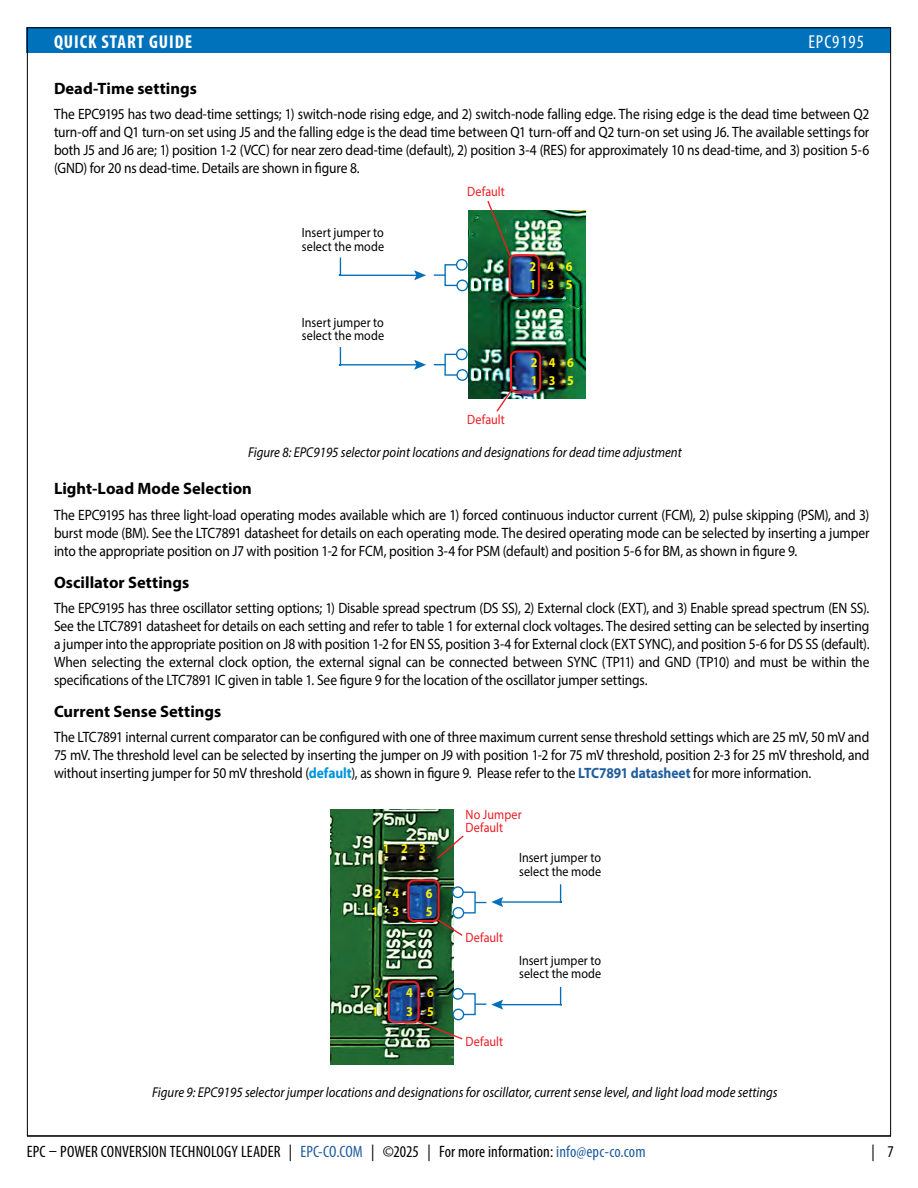
<style>
.page{position:relative;width:918px;height:1188px;background:#fff}
.page>*{position:absolute;margin:0;border:0;box-sizing:border-box;transform-origin:0 0}
.t1{font:700 condensed 18.75px "Myriad Pro";letter-spacing:.05em;color:#fff}
.t2{font:condensed 18.75px "Myriad Pro";letter-spacing:.05em;color:#fff}
.t3{font:condensed 16.5px "Myriad Pro";letter-spacing:.01em;color:#000}
.QSG_Basic_Text{font:700 16.5px "Myriad Pro";color:#000}
.QSG_Basic_Text-2{font:15px/18px "Myriad Pro";letter-spacing:-.01em;color:#000;text-align:justify;scale:.9 1}
.t4{font:italic 14.25px "Myriad Pro";color:#000;scale:.9 1}
.t5{font:13.5px/13.5px "Myriad Pro";letter-spacing:.005em;color:#000;scale:.9 1}
.t6{font:13.5px/13.5px "Myriad Pro";letter-spacing:.005em;color:#ed1d24;scale:.9 1}
.t7{font:700 13.5px "Myriad Pro";letter-spacing:.94em;color:#fff200;scale:.9 1}
.s1{font-weight:700;color:#0095da}
.s2{font-weight:700;color:#215e9e}
.s3{color:#215e9e}
</style>
<div class="page">
<div style="left:27px;top:27px;width:864px;height:26px;background:#0072bc"></div>
<hr style="left:27px;top:1136px;width:864px;height:1px;background:#000">
<img style="left:468px;top:210px;width:118px;height:188px">
<div style="left:456px;top:280px;width:12px;height:11px;border:1px solid #006fba;border-radius:50%"></div>
<svg style="left:457px;top:260px;width:10px;height:10px"></svg>
<div style="left:456px;top:259px;width:12px;height:12px;border:1px solid #006fba;border-radius:50%"></div>
<svg style="left:434px;top:263px;width:24px;height:24px"></svg>
<svg style="left:457px;top:370px;width:11px;height:10px"></svg>
<div style="left:456px;top:369px;width:12px;height:12px;border:1px solid #006fba;border-radius:50%"></div>
<div style="left:456px;top:348px;width:12px;height:12px;border:1px solid #006fba;border-radius:50%"></div>
<svg style="left:434px;top:353px;width:24px;height:23px"></svg>
<svg style="left:338px;top:257px;width:88px;height:23px"></svg>
<svg style="left:338px;top:347px;width:88px;height:23px"></svg>
<div style="left:509px;top:254px;width:31px;height:43px;border:2px solid #ed1d24;border-radius:5px"></div>
<div style="left:510px;top:351px;width:31px;height:42px;border:2px solid #ed1d24;border-radius:5px"></div>
<svg style="left:486px;top:201px;width:26px;height:57px"></svg>
<svg style="left:495px;top:388px;width:18px;height:24px"></svg>
<img style="left:331px;top:810px;width:122px;height:254px">
<div style="left:407px;top:879px;width:33px;height:43px;border:2px solid #ed1d24;border-radius:5px"></div>
<svg style="left:436px;top:834px;width:28px;height:26px"></svg>
<svg style="left:435px;top:883px;width:127px;height:54px"></svg>
<img style="left:415px;top:986px;width:147px;height:55px">
<div style="left:388px;top:981px;width:32px;height:42px;border:2px solid #ed1d24;border-radius:5px"></div>
<p class="t1" style="left:54px;top:30px;width:140px">QUICK START GUIDE</p>
<p class="t2" style="left:808px;top:30px;width:57px">EPC9195</p>
<p class="QSG_Basic_Text" style="left:54px;top:77px;width:144px">Dead-Time settings</p>
<p class="QSG_Basic_Text-2" style="left:54px;top:105px;width:908px">The EPC9195 has two dead-time settings; 1) switch-node rising edge, and 2) switch-node falling edge. The rising edge is the dead time between Q2 turn-off and Q1 turn-on set using J5 and the falling edge is the dead time between Q1 turn-off and Q2 turn-on set using J6. The available settings for both J5 and J6 are; 1) position 1-2 (VCC) for near zero dead-time (default), 2) position 3-4 (RES) for approximately 10 ns dead-time, and 3) position 5-6 (GND) for 20 ns dead-time. Details are shown in figure 8.</p>
<p class="t5" style="left:302px;top:226px;width:93px">Insert jumper to select the mode</p>
<p class="t5" style="left:302px;top:315px;width:93px">Insert jumper to select the mode</p>
<p class="t6" style="left:467px;top:185px;width:43px">Default</p>
<p class="t7" style="left:529px;top:257px;width:49px">246</p>
<p class="t7" style="left:529px;top:276px;width:49px">135</p>
<p class="t6" style="left:467px;top:412px;width:43px">Default</p>
<p class="t7" style="left:531px;top:354px;width:49px">246</p>
<p class="t7" style="left:531px;top:372px;width:49px">135</p>
<p class="t4" style="left:248px;top:444px;width:483px">Figure 8: EPC9195 selector point locations and designations for dead time adjustment</p>
<p class="QSG_Basic_Text" style="left:54px;top:478px;width:199px">Light-Load Mode Selection</p>
<p class="QSG_Basic_Text-2" style="left:54px;top:506px;width:908px">The EPC9195 has three light-load operating modes available which are 1) forced continuous inductor current (FCM), 2) pulse skipping (PSM), and 3) burst mode (BM). See the LTC7891 datasheet for details on each operating mode. The desired operating mode can be selected by inserting a jumper into the appropriate position on J7 with position 1-2 for FCM, position 3-4 for PSM (default) and position 5-6 for BM, as shown in figure 9.</p>
<p class="QSG_Basic_Text" style="left:54px;top:571px;width:137px">Oscillator Settings</p>
<p class="QSG_Basic_Text-2" style="left:54px;top:599px;width:908px">The EPC9195 has three oscillator setting options; 1) Disable spread spectrum (DS SS), 2) External clock (EXT), and 3) Enable spread spectrum (EN SS).<br>See the LTC7891 datasheet for details on each setting and refer to table 1 for external clock voltages. The desired setting can be selected by inserting a jumper into the appropriate position on J8 with position 1-2 for EN SS, position 3-4 for External clock (EXT SYNC), and position 5-6 for DS SS (default).<br>When selecting the external clock option, the external signal can be connected between SYNC (TP11) and GND (TP10) and must be within the specifications of the LTC7891 IC given in table 1. See figure 9 for the location of the oscillator jumper settings.</p>
<p class="QSG_Basic_Text" style="left:54px;top:700px;width:169px">Current Sense Settings</p>
<p class="QSG_Basic_Text-2" style="left:54px;top:728px;width:908px">The LTC7891 internal current comparator can be configured with one of three maximum current sense threshold settings which are 25 mV, 50 mV and 75 mV. The threshold level can be selected by inserting the jumper on J9 with position 1-2 for 75 mV threshold, position 2-3 for 25 mV threshold, and without inserting jumper for 50 mV threshold (<span class="s1">default</span>), as shown in figure 9. Please refer to the <span class="s2">LTC7891 datasheet</span> for more information.</p>
<p class="t7" style="left:383px;top:840px;width:49px">123</p>
<p class="t7" style="left:374px;top:885px;width:29px">2 4</p>
<p class="t7" style="left:426px;top:885px;width:9px">6</p>
<p class="t7" style="left:372px;top:903px;width:32px">1 3</p>
<p class="t7" style="left:426px;top:903px;width:9px">5</p>
<p class="t7" style="left:374px;top:984px;width:9px">2</p>
<p class="t7" style="left:406px;top:984px;width:32px">4 6</p>
<p class="t7" style="left:372px;top:1002px;width:9px">1</p>
<p class="t7" style="left:406px;top:1002px;width:32px">3 5</p>
<p class="t6" style="left:466px;top:807px;width:64px">No Jumper<br>Default</p>
<p class="t5" style="left:519px;top:851px;width:93px">Insert jumper to select the mode</p>
<p class="t6" style="left:466px;top:931px;width:43px">Default</p>
<p class="t5" style="left:519px;top:953px;width:93px">Insert jumper to select the mode</p>
<p class="t6" style="left:466px;top:1034px;width:43px">Default</p>
<p class="t4" style="left:152px;top:1083px;width:697px">Figure 9: EPC9195 selector jumper locations and designations for oscillator, current sense level, and light load mode settings</p>
<p class="t3" style="left:27px;top:1142px;width:620px">EPC – POWER CONVERSION TECHNOLOGY LEADER | <span class="s3">EPC-CO.COM</span> | ©2025 | For more information: <span class="s3">info@epc-co.com</span></p>
<p class="t3" style="left:871px;top:1142px;width:24px">| 7</p>
</div>
